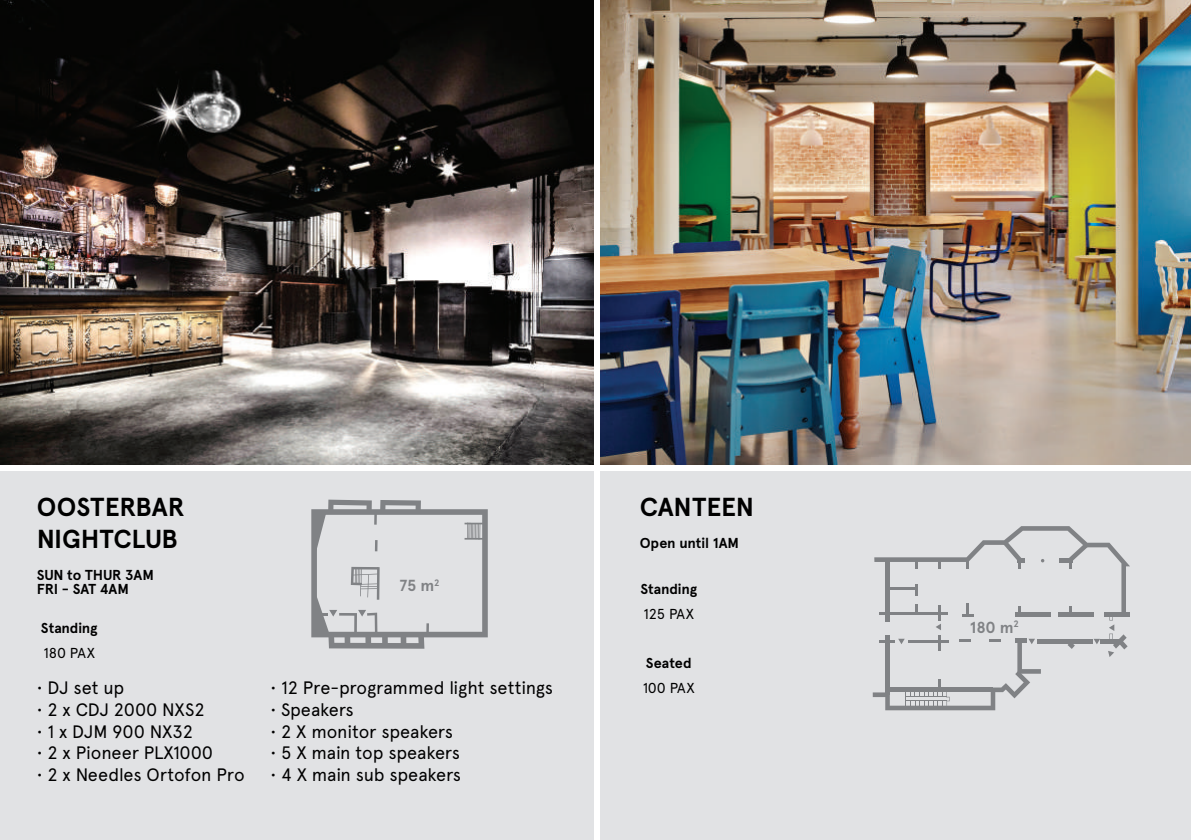
<style>
.page{position:relative;width:1191px;height:840px;background:#fff}
.page>*{position:absolute;margin:0;border:0;box-sizing:border-box;transform-origin:0 0}
.t1{font:700 26px/32px "Apercu Pro";letter-spacing:-.005em;color:#000}
.t2{font:18px "Apercu Pro";letter-spacing:-.01em;color:#000}
.t3{font:700 16px "Apercu Pro";color:#808285}
.t4{font:700 14.4px/14.4px "Apercu Pro";color:#000}
.t5{font:14.4px "Apercu Pro";letter-spacing:-.01em;color:#000}
</style>
<div class="page">
<div style="left:0;top:0;width:1191px;height:839px;background:#e1e2e4"></div>
<img style="left:600px;top:0;width:591px;height:465px">
<img style="left:0;top:0;width:594px;height:465px">
<svg style="left:311px;top:499px;width:177px;height:149px"></svg>
<svg style="left:872px;top:526px;width:258px;height:184px"></svg>
<div style="left:594px;top:0;width:6px;height:839px;background:#fff"></div>
<div style="left:0;top:465px;width:1191px;height:6px;background:#fff"></div>
<h1 class="t1" style="left:37px;top:489px;width:149px">OOSTERBAR<br>NIGHTCLUB</h1>
<p class="t4" style="left:37px;top:566px;width:119px">SUN to THUR 3AM<br>FRI - SAT 4AM</p>
<p class="t4" style="left:41px;top:619px;width:58px">Standing</p>
<p class="t5" style="left:43px;top:641px;width:53px">180 PAX</p>
<p class="t2" style="left:37px;top:674px;width:89px">• DJ set up</p>
<p class="t2" style="left:37px;top:695px;width:169px">• 2 x CDJ 2000 NXS2</p>
<p class="t2" style="left:37px;top:717px;width:158px">• 1 x DJM 900 NX32</p>
<p class="t2" style="left:37px;top:739px;width:178px">• 2 x Pioneer PLX1000</p>
<p class="t2" style="left:37px;top:760px;width:209px">• 2 x Needles Ortofon Pro</p>
<p class="t3" style="left:399px;top:573px;width:41px">75 m<sup>2</sup></p>
<p class="t2" style="left:270px;top:674px;width:284px">• 12 Pre-programmed light settings</p>
<p class="t2" style="left:270px;top:695px;width:85px">• Speakers</p>
<p class="t2" style="left:270px;top:717px;width:184px">• 2 X monitor speakers</p>
<p class="t2" style="left:270px;top:739px;width:191px">• 5 X main top speakers</p>
<p class="t2" style="left:270px;top:760px;width:192px">• 4 X main sub speakers</p>
<h1 class="t1" style="left:640px;top:489px;width:116px">CANTEEN</h1>
<p class="t4" style="left:640px;top:534px;width:101px">Open until 1AM</p>
<p class="t4" style="left:640px;top:580px;width:58px">Standing</p>
<p class="t5" style="left:643px;top:602px;width:52px">125 PAX</p>
<p class="t4" style="left:646px;top:654px;width:48px">Seated</p>
<p class="t5" style="left:643px;top:676px;width:53px">100 PAX</p>
<p class="t3" style="left:969px;top:614px;width:50px">180 m<sup>2</sup></p>
</div>
